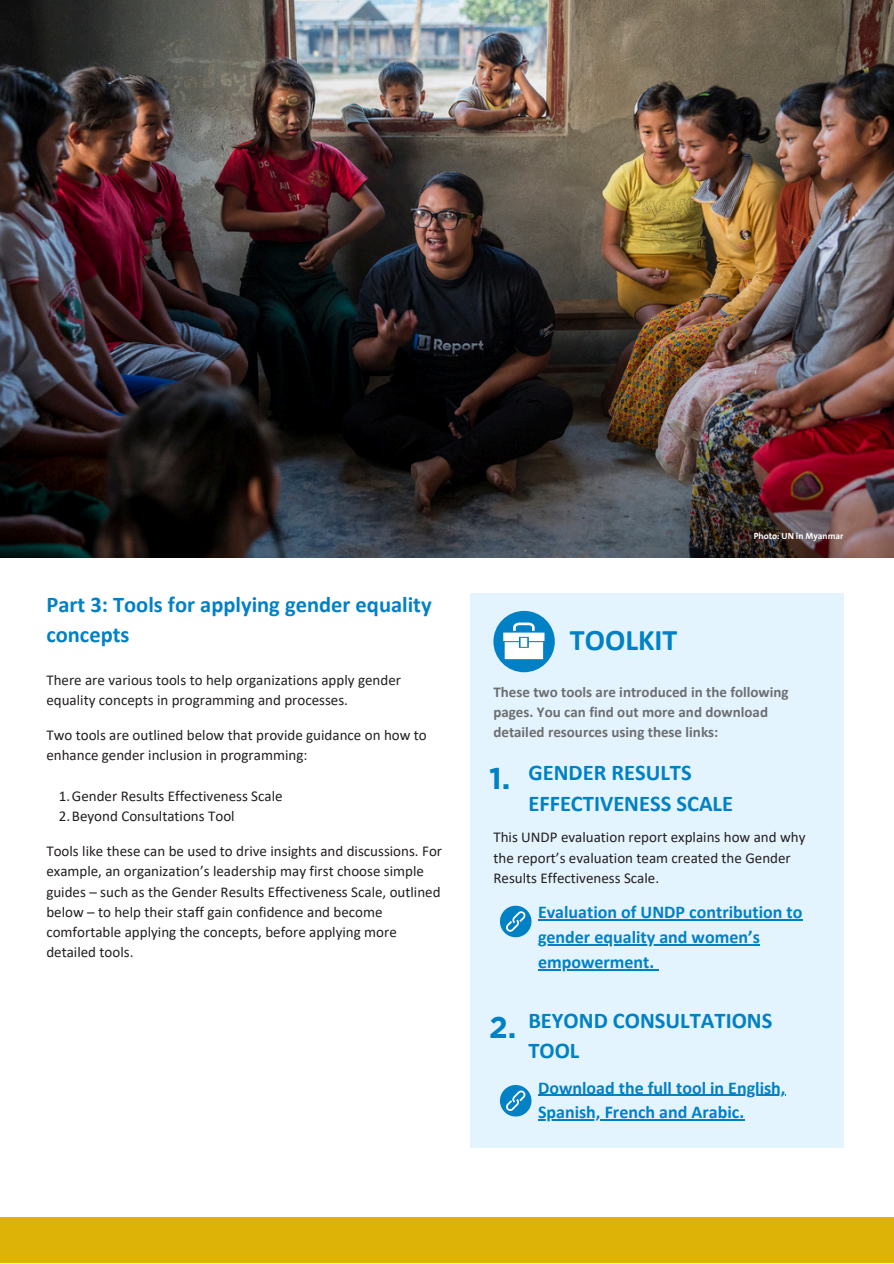
<style>
.page{position:relative;width:894px;height:1264px;background:#fff}
.page>*{position:absolute;margin:0;border:0;box-sizing:border-box;transform-origin:0 0}
.t1{font:700 30px "Calibri";color:#0081c6}
.t2{font:700 30px "Gotham";color:#0081c6}
.t3{font:700 22.5px/30.3px "Calibri";color:#0081c6}
.t4{font:700 18px "Calibri";color:#0081c6}
.t5{font:15px/20.2px "Calibri";color:#231f20}
.t6{font:700 15px/20.2px "Calibri";color:#6d6e70}
.t7{font:700 9px "The Sans";color:#fff}
</style>
<div class="page">
<div style="left:0;top:1217px;width:893px;height:46px;background:#ddb307"></div>
<div style="left:470px;top:594px;width:373px;height:553px;background:#e4f4ff"></div>
<svg style="left:500px;top:905px;width:32px;height:33px"></svg>
<svg style="left:493px;top:611px;width:61px;height:61px"></svg>
<hr style="left:538px;top:1094px;width:247px;height:1px;background:#0081c6">
<hr style="left:538px;top:1119px;width:206px;height:1px;background:#0081c6">
<svg style="left:500px;top:1085px;width:32px;height:32px"></svg>
<img style="left:0;top:0;width:893px;height:557px">
<hr style="left:538px;top:919px;width:264px;height:1px;background:#0081c6">
<hr style="left:538px;top:944px;width:221px;height:1px;background:#0081c6">
<hr style="left:538px;top:969px;width:116px;height:1px;background:#0081c6">
<p class="t3" style="left:46px;top:591px;width:387px">Part 3: Tools for applying gender equality concepts</p>
<p class="t5" style="left:46px;top:671px;width:356px">There are various tools to help organizations apply gender equality concepts in programming and processes.</p>
<p class="t5" style="left:46px;top:726px;width:382px">Two tools are outlined below that provide guidance on how to enhance gender inclusion in programming:</p>
<p class="t5" style="left:59px;top:787px;width:225px">1.Gender Results Effectiveness Scale</p>
<p class="t5" style="left:59px;top:807px;width:177px">2.Beyond Consultations Tool</p>
<p class="t5" style="left:46px;top:842px;width:397px">Tools like these can be used to drive insights and discussions. For example, an organization’s leadership may first choose simple guides – such as the Gender Results Effectiveness Scale, outlined below – to help their staff gain confidence and become comfortable applying the concepts, before applying more detailed tools.</p>
<p class="t1" style="left:569px;top:627px;width:109px">TOOLKIT</p>
<h5 class="t7" style="left:753px;top:528px;width:91px">Photo: UN in Myanmar</h5>
<h2 class="t6" style="left:493px;top:683px;width:297px">These two tools are introduced in the following pages. You can find out more and download detailed resources using these links:</h2>
<h3 class="t2" style="left:489px;top:761px;width:23px">1.</h3>
<h1 class="t3" style="left:528px;top:759px;width:206px">GENDER RESULTS<br>EFFECTIVENESS SCALE</h1>
<h3 class="t5" style="left:493px;top:828px;width:313px">This UNDP evaluation report explains how and why the report’s evaluation team created the Gender<br>Results Effectiveness Scale.</h3>
<p class="t4" style="left:538px;top:904px;width:266px">Evaluation of UNDP contribution to</p>
<h5 class="t4" style="left:538px;top:929px;width:223px">gender equality and women’s</h5>
<h2 class="t4" style="left:538px;top:954px;width:118px">empowerment.</h2>
<p class="t2" style="left:489px;top:1010px;width:29px">2.</p>
<h6 class="t3" style="left:528px;top:1007px;width:245px">BEYOND CONSULTATIONS<br>TOOL</h6>
<p class="t4" style="left:538px;top:1080px;width:249px">Download the full tool in English,</p>
<p class="t4" style="left:538px;top:1104px;width:208px">Spanish, French and Arabic.</p>
</div>
